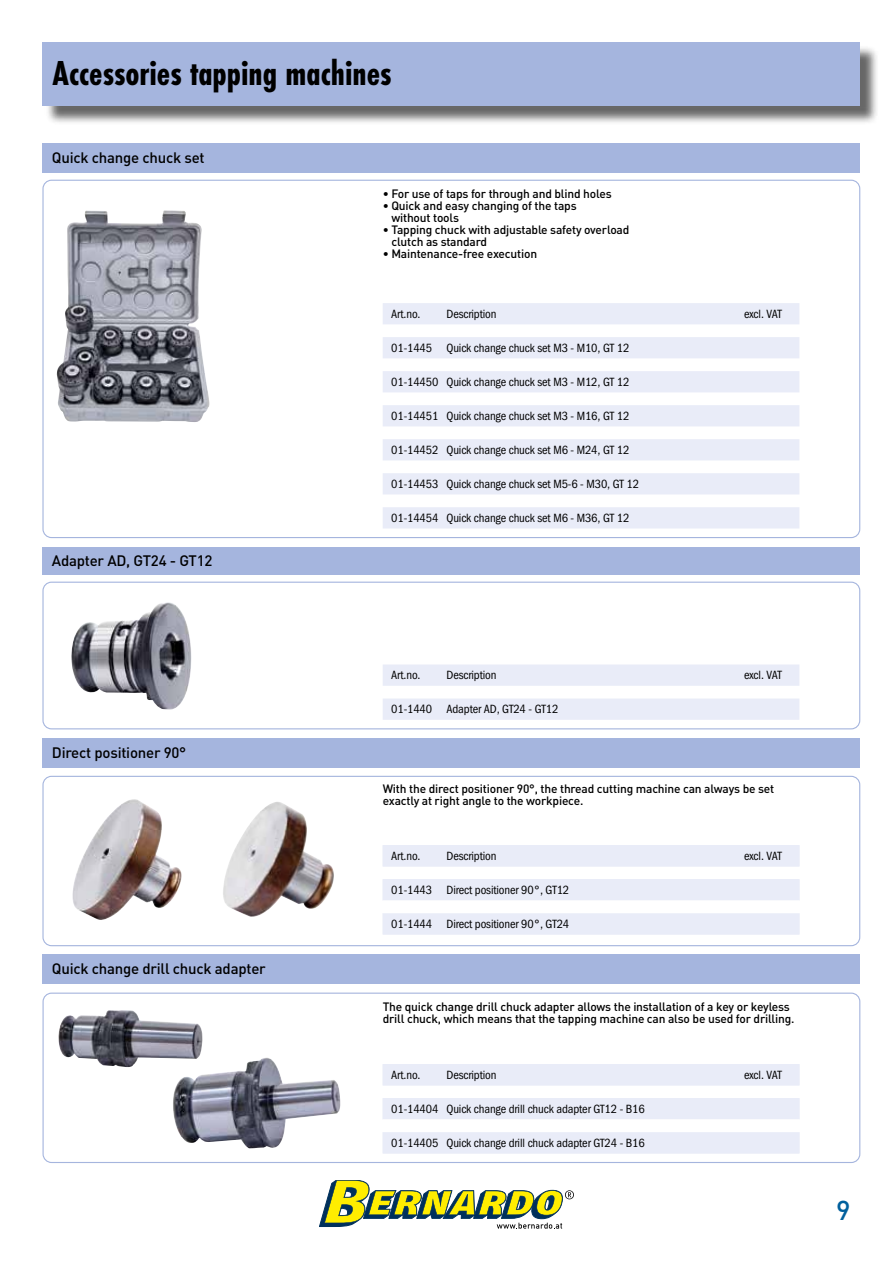
<style>
.page{position:relative;width:893px;height:1263px;background:#fff}
.page>*{position:absolute;margin:0;border:0;box-sizing:border-box;transform-origin:0 0}
.t1{font:700 36px "Futura PT Cond";color:#000}
.t2{font:500 27px "DIN Pro";color:#00609d}
.t3{font:500 15px "DIN Pro";letter-spacing:-.015em;color:#000}
.t4{font:12px "Franklin Gothic Book Cond ITC";letter-spacing:-.01em;color:#000}
.t5{font:500 12px/12px "DIN Pro";letter-spacing:-.015em;color:#000}
</style>
<div class="page">
<div style="left:45px;top:45px;width:834px;height:80px;background:#000;opacity:.6"></div>
<div style="left:43px;top:43px;width:817px;height:63px;background:#a5b5de"></div>
<div style="left:42px;top:776px;width:818px;height:170px;border:1px solid #a5b5de;border-radius:9px"></div>
<div style="left:43px;top:143px;width:817px;height:29px;background:#a5b5de"></div>
<svg style="left:383px;top:303px;width:416px;height:225px;fill:#e9ecf8"></svg>
<img style="left:57px;top:210px;width:153px;height:212px">
<div style="left:43px;top:547px;width:817px;height:27px;background:#a5b5de"></div>
<div style="left:42px;top:582px;width:818px;height:147px;border:1px solid #a5b5de;border-radius:9px"></div>
<div style="left:43px;top:738px;width:817px;height:29px;background:#a5b5de"></div>
<svg style="left:383px;top:664px;width:416px;height:56px"></svg>
<img style="left:71px;top:602px;width:121px;height:107px">
<img style="left:223px;top:802px;width:111px;height:115px">
<img style="left:72px;top:799px;width:110px;height:121px">
<div style="left:43px;top:992px;width:817px;height:171px;border:1px solid #a5b5de;border-radius:9px"></div>
<div style="left:43px;top:955px;width:817px;height:29px;background:#a5b5de"></div>
<svg style="left:383px;top:845px;width:416px;height:89px"></svg>
<svg style="left:383px;top:1064px;width:416px;height:89px"></svg>
<img style="left:58px;top:1010px;width:145px;height:57px">
<img style="left:172px;top:1057px;width:169px;height:91px">
<svg style="left:319px;top:1180px;width:255px;height:49px"></svg>
<h1 class="t1" style="left:53px;top:52px;width:340px">Accessories tapping machines</h1>
<p class="t3" style="left:52px;top:147px;width:154px">Quick change chuck set</p>
<p class="t3" style="left:52px;top:550px;width:162px">Adapter AD, GT24 - GT12</p>
<p class="t3" style="left:52px;top:742px;width:136px">Direct positioner 90°</p>
<p class="t3" style="left:52px;top:959px;width:215px">Quick change drill chuck adapter</p>
<p class="t5" style="left:383px;top:188px;width:230px">• For use of taps for through and blind holes</p>
<p class="t5" style="left:391px;top:200px;width:187px;text-indent:-9px">• Quick and easy changing of the taps without tools</p>
<p class="t5" style="left:391px;top:224px;width:240px;text-indent:-9px">• Tapping chuck with adjustable safety overload clutch as standard</p>
<p class="t5" style="left:383px;top:248px;width:156px">• Maintenance-free execution</p>
<p class="t4" style="left:391px;top:307px;width:31px">Art.no.</p>
<p class="t4" style="left:446px;top:307px;width:52px">Description</p>
<p class="t4" style="left:744px;top:307px;width:39px">excl. VAT</p>
<p class="t4" style="left:391px;top:341px;width:240px">01-1445 Quick change chuck set M3 - M10, GT 12</p>
<p class="t4" style="left:391px;top:375px;width:240px">01-14450 Quick change chuck set M3 - M12, GT 12</p>
<p class="t4" style="left:391px;top:409px;width:240px">01-14451 Quick change chuck set M3 - M16, GT 12</p>
<p class="t4" style="left:391px;top:443px;width:240px">01-14452 Quick change chuck set M6 - M24, GT 12</p>
<p class="t4" style="left:391px;top:477px;width:249px">01-14453 Quick change chuck set M5-6 - M30, GT 12</p>
<p class="t4" style="left:391px;top:511px;width:240px">01-14454 Quick change chuck set M6 - M36, GT 12</p>
<p class="t4" style="left:391px;top:668px;width:31px">Art.no.</p>
<p class="t4" style="left:446px;top:668px;width:52px">Description</p>
<p class="t4" style="left:744px;top:668px;width:39px">excl. VAT</p>
<p class="t4" style="left:391px;top:702px;width:169px">01-1440 Adapter AD, GT24 - GT12</p>
<p class="t5" style="left:383px;top:783px;width:393px">With the direct positioner 90°, the thread cutting machine can always be set exactly at right angle to the workpiece.</p>
<p class="t4" style="left:391px;top:849px;width:31px">Art.no.</p>
<p class="t4" style="left:446px;top:849px;width:52px">Description</p>
<p class="t4" style="left:744px;top:849px;width:39px">excl. VAT</p>
<p class="t4" style="left:391px;top:883px;width:180px">01-1443 Direct positioner 90°, GT12</p>
<p class="t4" style="left:391px;top:917px;width:180px">01-1444 Direct positioner 90°, GT24</p>
<p class="t5" style="left:383px;top:1000px;width:413px">The quick change drill chuck adapter allows the installation of a key or keyless drill chuck, which means that the tapping machine can also be used for drilling.</p>
<p class="t4" style="left:391px;top:1068px;width:31px">Art.no.</p>
<p class="t4" style="left:446px;top:1068px;width:52px">Description</p>
<p class="t4" style="left:744px;top:1068px;width:39px">excl. VAT</p>
<p class="t4" style="left:391px;top:1102px;width:255px">01-14404 Quick change drill chuck adapter GT12 - B16</p>
<p class="t4" style="left:391px;top:1136px;width:255px">01-14405 Quick change drill chuck adapter GT24 - B16</p>
<h2 class="t2" style="left:836px;top:1192px;width:16px">9</h2>
</div>
